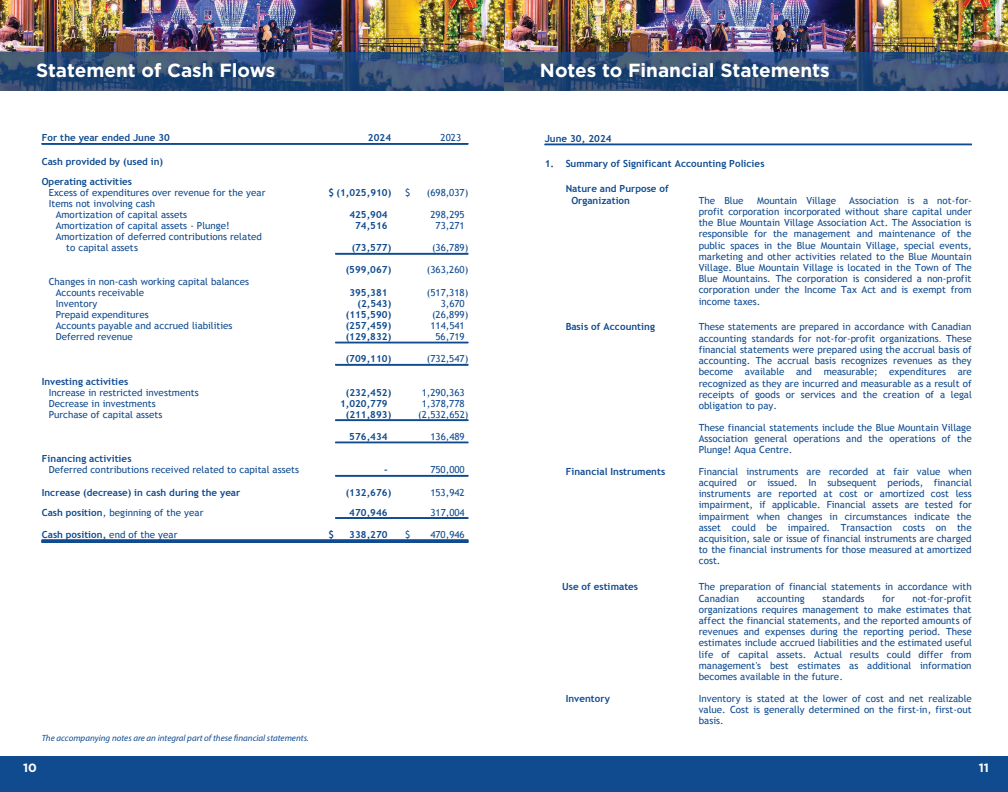
<style>
.page{position:relative;width:1008px;height:792px;background:#fff}
.page>*{position:absolute;margin:0;border:0;box-sizing:border-box;transform-origin:0 0}
.t1{font:700 19px "Gotham";color:#fff}
.t2{font:700 12px "Gotham";color:#fff}
.t3{font:9.8px/11.2px "Trebuchet MS";color:#104b8f;text-align:justify}
.t4{font:700 9.8px/11.9px "Trebuchet MS";letter-spacing:.005em;color:#104b8f}
.t5{font:9.7px/11.1px "Trebuchet MS";color:#104b8f}
.t6{font:700 9.7px/20.1px "Trebuchet MS";letter-spacing:.005em;color:#104b8f}
.t7{font:italic 9px "Myriad Pro";color:#104b8f}
.s1{font-weight:700}
.s2{font-weight:400}
.s3{font-family:"Arial"}
</style>
<div class="page">
<img style="left:0;top:0;width:1008px;height:53px">
<div style="left:504px;top:756px;width:504px;height:36px;background:#104b8f"></div>
<div style="left:0;top:756px;width:504px;height:36px;background:#104b8f"></div>
<svg style="left:504px;top:53px;width:504px;height:38px;background:#2d4c76"></svg>
<svg style="left:0;top:53px;width:504px;height:38px;background:#2e4d77"></svg>
<hr style="left:42px;top:143px;width:426px;height:1px;background:#104b8f">
<hr style="left:42px;top:144px;width:426px;height:1px;background:#104b8f">
<hr style="left:335px;top:253px;width:133px;height:1px;background:#104b8f">
<hr style="left:335px;top:254px;width:133px;height:1px;background:#104b8f">
<hr style="left:335px;top:342px;width:133px;height:1px;background:#104b8f">
<hr style="left:335px;top:343px;width:133px;height:1px;background:#104b8f">
<hr style="left:335px;top:364px;width:133px;height:1px;background:#104b8f">
<hr style="left:335px;top:365px;width:133px;height:1px;background:#104b8f">
<hr style="left:335px;top:420px;width:133px;height:1px;background:#104b8f">
<hr style="left:335px;top:442px;width:133px;height:1px;background:#104b8f">
<hr style="left:335px;top:443px;width:133px;height:1px;background:#104b8f">
<hr style="left:335px;top:475px;width:133px;height:1px;background:#104b8f">
<hr style="left:335px;top:476px;width:133px;height:1px;background:#104b8f">
<hr style="left:335px;top:518px;width:133px;height:1px;background:#104b8f">
<hr style="left:42px;top:540px;width:426px;height:1px;background:#104b8f">
<hr style="left:42px;top:541px;width:426px;height:1px;background:#104b8f">
<hr style="left:42px;top:542px;width:426px;height:1px;background:#104b8f">
<hr style="left:545px;top:144px;width:427px;height:1px;background:#104b8f">
<hr style="left:545px;top:145px;width:427px;height:1px;background:#104b8f">
<h1 class="t1" style="left:36px;top:60px;width:241px">Statement of Cash Flows</h1>
<h1 class="t1" style="left:540px;top:60px;width:291px">Notes to Financial Statements</h1>
<p class="t6" style="left:42px;top:128px;width:130px">For the year ended June 30</p>
<p class="t6" style="left:368px;top:128px;width:25px">2024</p>
<p class="t5" style="left:441px;top:133px;width:22px">2023</p>
<p class="t6" style="left:42px;top:151px;width:123px">Cash provided by (used in)<br>Operating activities</p>
<p class="t5" style="left:49px;top:187px;width:218px">Excess of expenditures over revenue for the year</p>
<p class="t6" style="left:328px;top:182px;width:65px">$ (1,025,910)</p>
<p class="t5" style="left:405px;top:187px;width:7px">$</p>
<p class="t5" style="left:427px;top:187px;width:43px">(698,037)</p>
<p class="t5" style="left:56px;top:198px;width:133px;text-indent:-7px">Items not involving cash<br>Amortization of capital assets</p>
<p class="t6" style="left:349px;top:204px;width:40px">425,904</p>
<p class="t5" style="left:430px;top:209px;width:36px">298,295</p>
<p class="t5" style="left:56px;top:220px;width:175px">Amortization of capital assets - Plunge!</p>
<p class="t6" style="left:355px;top:216px;width:34px">74,516</p>
<p class="t5" style="left:436px;top:220px;width:31px">73,271</p>
<p class="t5" style="left:66px;top:231px;width:197px;text-indent:-10px">Amortization of deferred contributions related to capital assets</p>
<p class="t6" style="left:352px;top:238px;width:41px">(73,577)</p>
<p class="t5" style="left:432px;top:242px;width:38px">(36,789)</p>
<p class="t6" style="left:346px;top:260px;width:47px">(599,067)</p>
<p class="t5" style="left:427px;top:265px;width:43px">(363,260)</p>
<p class="t5" style="left:56px;top:276px;width:195px;text-indent:-7px">Changes in non-cash working capital balances<br>Accounts receivable</p>
<p class="t6" style="left:349px;top:282px;width:40px">395,381</p>
<p class="t5" style="left:427px;top:287px;width:43px">(517,318)</p>
<p class="t5" style="left:56px;top:298px;width:43px">Inventory</p>
<p class="t6" style="left:357px;top:293px;width:35px">(2,543)</p>
<p class="t5" style="left:441px;top:298px;width:26px">3,670</p>
<p class="t5" style="left:56px;top:309px;width:94px">Prepaid expenditures</p>
<p class="t6" style="left:346px;top:304px;width:47px">(115,590)</p>
<p class="t5" style="left:432px;top:309px;width:38px">(26,899)</p>
<p class="t5" style="left:56px;top:320px;width:178px">Accounts payable and accrued liabilities</p>
<p class="t6" style="left:346px;top:316px;width:47px">(257,459)</p>
<p class="t5" style="left:430px;top:320px;width:36px">114,541</p>
<p class="t5" style="left:56px;top:331px;width:79px">Deferred revenue</p>
<p class="t6" style="left:346px;top:327px;width:47px">(129,832)</p>
<p class="t5" style="left:436px;top:331px;width:31px">56,719</p>
<p class="t6" style="left:346px;top:349px;width:47px">(709,110)</p>
<p class="t5" style="left:427px;top:353px;width:43px">(732,547)</p>
<p class="t6" style="left:42px;top:371px;width:88px">Investing activities</p>
<p class="t5" style="left:49px;top:387px;width:151px">Increase in restricted investments</p>
<p class="t6" style="left:346px;top:382px;width:47px">(232,452)</p>
<p class="t5" style="left:422px;top:387px;width:44px">1,290,363</p>
<p class="t5" style="left:49px;top:398px;width:108px">Decrease in investments</p>
<p class="t6" style="left:340px;top:393px;width:49px">1,020,779</p>
<p class="t5" style="left:422px;top:398px;width:44px">1,378,778</p>
<p class="t5" style="left:49px;top:409px;width:115px">Purchase of capital assets</p>
<p class="t6" style="left:346px;top:404px;width:47px">(211,893)</p>
<p class="t5" style="left:418px;top:409px;width:52px">(2,532,652)</p>
<p class="t6" style="left:349px;top:427px;width:40px">576,434</p>
<p class="t5" style="left:430px;top:431px;width:36px">136,489</p>
<p class="t6" style="left:42px;top:449px;width:91px">Financing activities</p>
<p class="t5" style="left:49px;top:464px;width:252px">Deferred contributions received related to capital assets</p>
<p class="t6" style="left:384px;top:460px;width:5px">-</p>
<p class="t5" style="left:430px;top:464px;width:36px">750,000</p>
<p class="t6" style="left:42px;top:482px;width:200px">Increase (decrease) in cash during the year</p>
<p class="t6" style="left:346px;top:482px;width:47px">(132,676)</p>
<p class="t5" style="left:430px;top:487px;width:36px">153,942</p>
<p class="t5" style="left:42px;top:507px;width:163px"><span class="s1">Cash position</span>, beginning of the year</p>
<p class="t6" style="left:349px;top:502px;width:40px">470,946</p>
<p class="t5" style="left:430px;top:507px;width:36px">317,004</p>
<p class="t6" style="left:42px;top:524px;width:137px">Cash position, <span class="s2">end of the year</span></p>
<p class="t6" style="left:328px;top:524px;width:7px">$</p>
<p class="t6" style="left:349px;top:524px;width:40px">338,270</p>
<p class="t5" style="left:405px;top:529px;width:7px">$</p>
<p class="t5" style="left:430px;top:529px;width:36px">470,946</p>
<p class="t7" style="left:42px;top:733px;width:269px">The accompanying notes are an integral part of these financial statements.</p>
<p class="t4" style="left:545px;top:133px;width:68px">June 30, 2024</p>
<p class="t4" style="left:545px;top:157px;width:221px">1. Summary of Significant Accounting Policies</p>
<p class="t4" style="left:571px;top:183px;width:99px;text-indent:-6px">Nature and Purpose of<br>Organization</p>
<p class="t3" style="left:699px;top:195px;width:46px">The Blue</p>
<p class="t3" style="left:757px;top:195px;width:80px">Mountain Village</p>
<p class="t3" style="left:699px;top:195px;width:275px;text-indent:151px">Association is a not-for&shy;profit corporation incorporated without share capital under the Blue Mountain Village Association Act. The Association is responsible for the management and maintenance of the public spaces in the Blue Mountain Village, special events, marketing and other activities related to the Blue Mountain Village. Blue Mountain Village is located in the Town of The Blue Mountains. The corporation is considered a non-profit corporation under the Income Tax Act and is exempt from income taxes.</p>
<p class="t4" style="left:566px;top:320px;width:91px">Basis of Accounting</p>
<p class="t3" style="left:699px;top:321px;width:275px">These statements are prepared in accordance with Canadian accounting standards for not-for-profit organizations<span class="s3">.</span> These financial statements were prepared using the accrual basis of accounting. The accrual basis recognizes revenues as they become available and measurable; expenditures are recognized as they are incurred and measurable as a result of receipts of goods or services and the creation of a legal obligation to pay.</p>
<p class="t3" style="left:699px;top:422px;width:274px">These financial statements include the Blue Mountain Village Association general operations and the operations of the Plunge! Aqua Centre.</p>
<p class="t4" style="left:566px;top:465px;width:101px">Financial Instruments</p>
<p class="t3" style="left:699px;top:466px;width:275px">Financial instruments are recorded at fair value when acquired or issued. In subsequent periods, financial instruments are reported at cost or amortized cost less impairment, if applicable. Financial assets are tested for impairment when changes in circumstances indicate the asset could be impaired. Transaction costs on the acquisition, sale or issue of financial instruments are charged to the financial instruments for those measured at amortized cost.</p>
<p class="t4" style="left:562px;top:581px;width:77px">Use of estimates</p>
<p class="t3" style="left:699px;top:581px;width:274px">The preparation of financial statements in accordance with<br>Canadian</p>
<p class="t3" style="left:699px;top:593px;width:275px;text-indent:214px">not-for-profit organizations requires management to make estimates that affect the financial statements, and the reported amounts of revenues and expenses during the reporting period. These estimates include accrued liabilities and the estimated useful life of capital assets. Actual results could differ from management's best estimates as additional information becomes available in the future.</p>
<p class="t3" style="left:757px;top:593px;width:49px">accounting</p>
<p class="t3" style="left:823px;top:593px;width:44px">standards</p>
<p class="t3" style="left:882px;top:593px;width:14px">for</p>
<p class="t4" style="left:566px;top:692px;width:46px">Inventory</p>
<p class="t3" style="left:699px;top:693px;width:275px">Inventory is stated at the lower of cost and net realizable value. Cost is generally determined on the first-in, first-out basis.</p>
<p class="t2" style="left:23px;top:761px;width:15px">10</p>
<p class="t2" style="left:979px;top:761px;width:12px">11</p>
</div>
